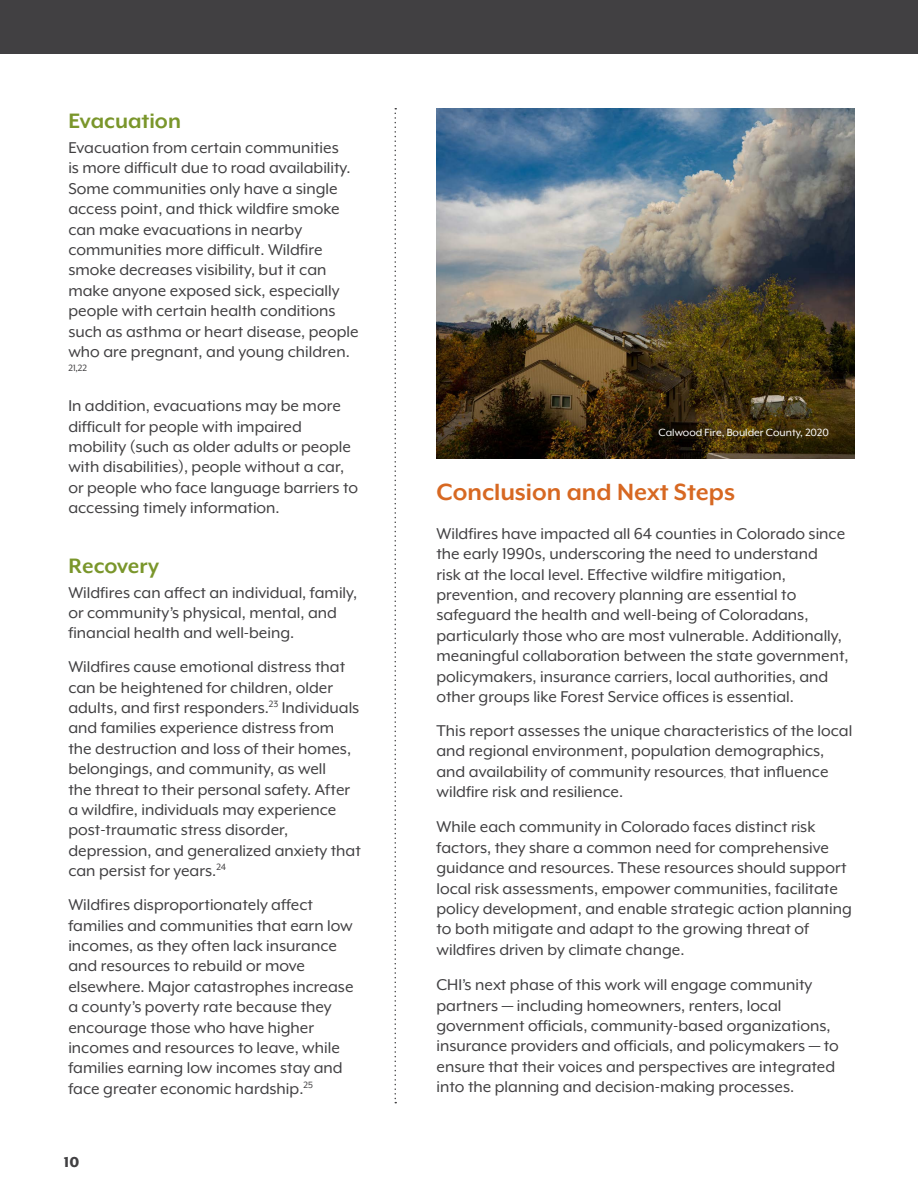
<style>
.page{position:relative;width:918px;height:1188px;background:#fff}
.page>*{position:absolute;margin:0;border:0;box-sizing:border-box;transform-origin:0 0}
.Hed_2{font:700 27px "Mr Eaves XL Mod OT";color:#d76822}
.Hed_3{font:700 24px "Mr Eaves XL Mod OT";color:#7a962b}
.CHI_Body_Copy{font:18px/20.4px "Mr Eaves XL Mod OT";color:#414042}
.t1{font:800 16.5px "Mr Eaves XL Mod OT";color:#414042}
.Source_Endnote{font:12px "Mr Eaves XL Mod OT";color:#fff}
.CHI_Body_Copy-2{font:10.5px "Mr Eaves XL Mod OT";color:#414042}
.s1{font-size:12px}
</style>
<div class="page">
<div style="left:0;top:0;width:918px;height:54px;background:#414042"></div>
<svg style="left:394px;top:108px;width:2px;height:995px"></svg>
<img style="left:436px;top:108px;width:419px;height:351px">
<p class="Hed_3" style="left:68px;top:108px;width:114px">Evacuation</p>
<p class="CHI_Body_Copy" style="left:68px;top:137px;width:292px">Evacuation from certain communities<br>is more difficult due to road availability.<br>Some communities only have a single access point, and thick wildfire smoke can make evacuations in nearby communities more difficult. Wildfire smoke decreases visibility, but it can make anyone exposed sick, especially people with certain health conditions such as asthma or heart disease, people who are pregnant, and young children.</p>
<p class="CHI_Body_Copy-2" style="left:68px;top:363px;width:20px">21,22</p>
<p class="CHI_Body_Copy" style="left:68px;top:396px;width:291px">In addition, evacuations may be more difficult for people with impaired mobility (such as older adults or people with disabilities), people without a car, or people who face language barriers to accessing timely information.</p>
<p class="Hed_3" style="left:68px;top:552px;width:92px">Recovery</p>
<p class="CHI_Body_Copy" style="left:68px;top:582px;width:290px">Wildfires can affect an individual, family, or community’s physical, mental, and financial health and well-being.</p>
<p class="CHI_Body_Copy" style="left:68px;top:657px;width:294px">Wildfires cause emotional distress that can be heightened for children, older adults, and first responders.<sup>23</sup> Individuals and families experience distress from the destruction and loss of their homes, belongings, and community, as well<br>the threat to their personal safety. After a wildfire, individuals may experience post-traumatic stress disorder, depression, and generalized anxiety that can persist for years.<sup>24</sup></p>
<p class="CHI_Body_Copy" style="left:68px;top:895px;width:287px">Wildfires disproportionately affect families and communities that earn low incomes, as they often lack insurance and resources to rebuild or move elsewhere. Major catastrophes increase a county’s poverty rate because they encourage those who have higher incomes and resources to leave, while families earning low incomes stay and face greater economic hardship.<sup>25</sup></p>
<p class="t1" style="left:64px;top:1153px;width:17px">10</p>
<p class="Source_Endnote" style="left:659px;top:426px;width:172px">Calwood Fire, Boulder County, 2020</p>
<p class="Hed_2" style="left:436px;top:477px;width:300px">Conclusion and Next Steps</p>
<p class="CHI_Body_Copy" style="left:436px;top:523px;width:414px">Wildfires have impacted all 64 counties in Colorado since the early 1990s, underscoring the need to understand<br>risk at the local level. Effective wildfire mitigation, prevention, and recovery planning are essential to safeguard the health and well-being of Coloradans, particularly those who are most vulnerable. Additionally, meaningful collaboration between the state government, policymakers, insurance carriers, local authorities, and other groups like Forest Service offices is essential.</p>
<p class="CHI_Body_Copy" style="left:436px;top:720px;width:417px">This report assesses the unique characteristics of the local and regional environment, population demographics, and availability of community resources<span class="s1">,</span> that influence wildfire risk and resilience.</p>
<p class="CHI_Body_Copy" style="left:436px;top:817px;width:417px">While each community in Colorado faces distinct risk factors, they share a common need for comprehensive guidance and resources. These resources should support local risk assessments, empower communities, facilitate policy development, and enable strategic action planning to both mitigate and adapt to the growing threat of wildfires driven by climate change.</p>
<p class="CHI_Body_Copy" style="left:436px;top:975px;width:404px">CHI’s next phase of this work will engage community partners — including homeowners, renters, local government officials, community-based organizations, insurance providers and officials, and policymakers — to ensure that their voices and perspectives are integrated into the planning and decision-making processes.</p>
</div>
